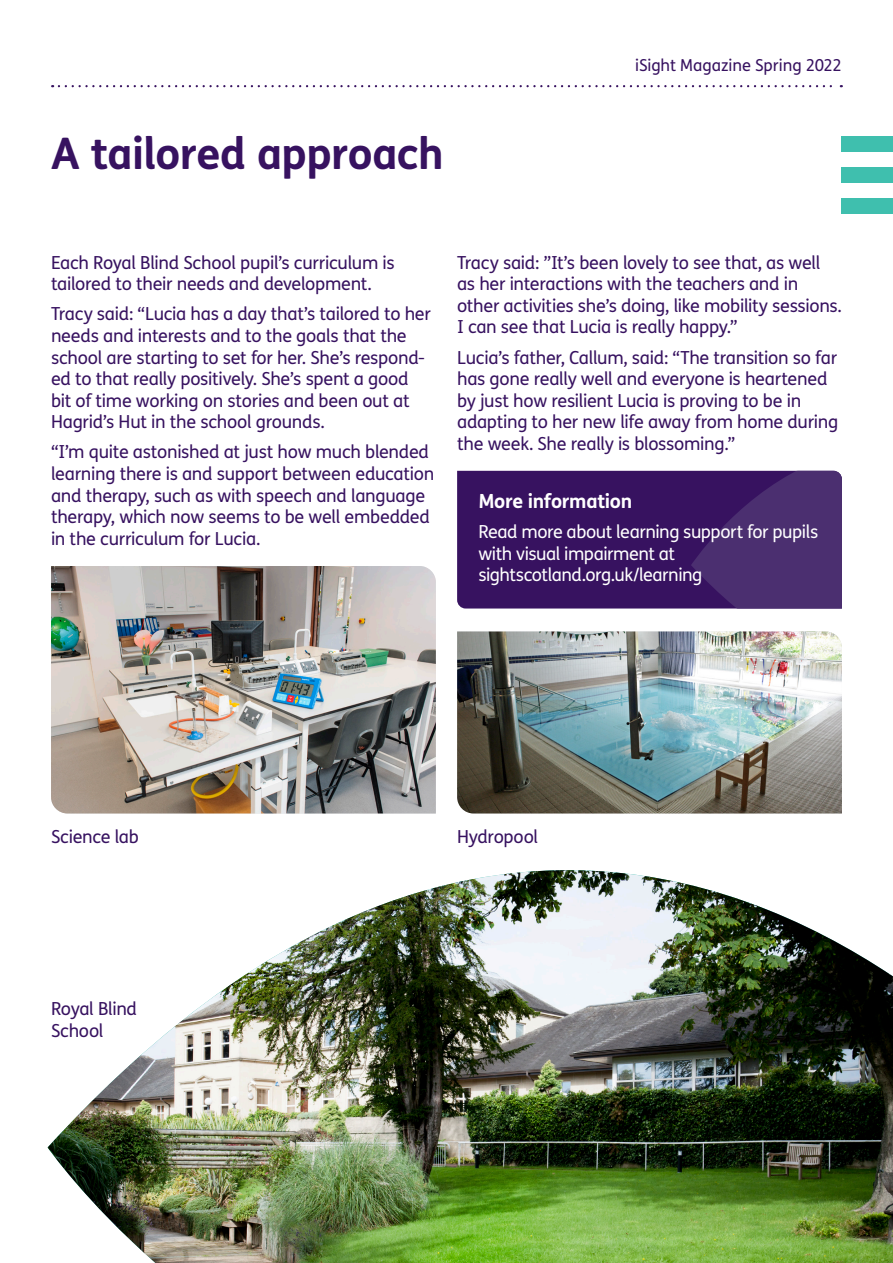
<style>
.page{position:relative;width:893px;height:1263px;background:#fff}
.page>*{position:absolute;margin:0;border:0;box-sizing:border-box;transform-origin:0 0}
.t1{font:700 43.5px "FS Me";letter-spacing:-.015em;color:#371260}
.t2{font:700 19.5px "FS Me";letter-spacing:-.015em;color:#fff}
.t3{font:18px/21.6px "FS Me";letter-spacing:-.015em;color:#371260}
.t4{font:18px/21.6px "FS Me";letter-spacing:-.025em;color:#fff}
.t5{font:16.5px "FS Me";letter-spacing:-.005em;color:#371260}
</style>
<div class="page">
<svg style="left:59px;top:85px;width:783px;height:2px"></svg>
<div style="left:842px;top:167px;width:51px;height:15px;background:#3fbfae"></div>
<div style="left:842px;top:198px;width:51px;height:15px;background:#3fbfae"></div>
<div style="left:842px;top:136px;width:51px;height:16px;background:#3fbfae"></div>
<img style="left:51px;top:566px;width:385px;height:247px">
<img style="left:48px;top:870px;width:845px;height:393px">
<img style="left:457px;top:631px;width:385px;height:182px">
<div style="left:457px;top:471px;width:234px;height:137px;background:#371260"></div>
<svg style="left:691px;top:471px;width:151px;height:137px;background:#46276c"></svg>
<p class="t1" style="left:51px;top:120px;width:394px">A tailored approach</p>
<p class="t5" style="left:635px;top:53px;width:208px">iSight Magazine Spring 2022</p>
<p class="t3" style="left:51px;top:251px;width:345px">Each Royal Blind School pupil’s curriculum is tailored to their needs and development.</p>
<p class="t3" style="left:51px;top:303px;width:381px">Tracy said: “Lucia has a day that’s tailored to her needs and interests and to the goals that the school are starting to set for her. She’s respond&shy;ed to that really positively. She’s spent a good bit of time working on stories and been out at Hagrid’s Hut in the school grounds.</p>
<p class="t3" style="left:51px;top:441px;width:385px">“I’m quite astonished at just how much blended learning there is and support between education and therapy, such as with speech and language therapy, which now seems to be well embedded in the curriculum for Lucia.</p>
<p class="t3" style="left:457px;top:251px;width:386px">Tracy said: ”It’s been lovely to see that, as well as her interactions with the teachers and in other activities she’s doing, like mobility sessions.<br>I can see that Lucia is really happy.”</p>
<p class="t3" style="left:457px;top:346px;width:383px">Lucia’s father, Callum, said: “The transition so far has gone really well and everyone is heartened by just how resilient Lucia is proving to be in adapting to her new life away from home during the week. She really is blossoming.”</p>
<p class="t2" style="left:478px;top:486px;width:155px">More information</p>
<p class="t4" style="left:478px;top:521px;width:341px">Read more about learning support for pupils with visual impairment at sightscotland.org.uk/learning</p>
<p class="t3" style="left:51px;top:826px;width:89px">Science lab</p>
<p class="t3" style="left:457px;top:826px;width:83px">Hydropool</p>
<p class="t3" style="left:51px;top:998px;width:88px">Royal Blind<br>School</p>
</div>
